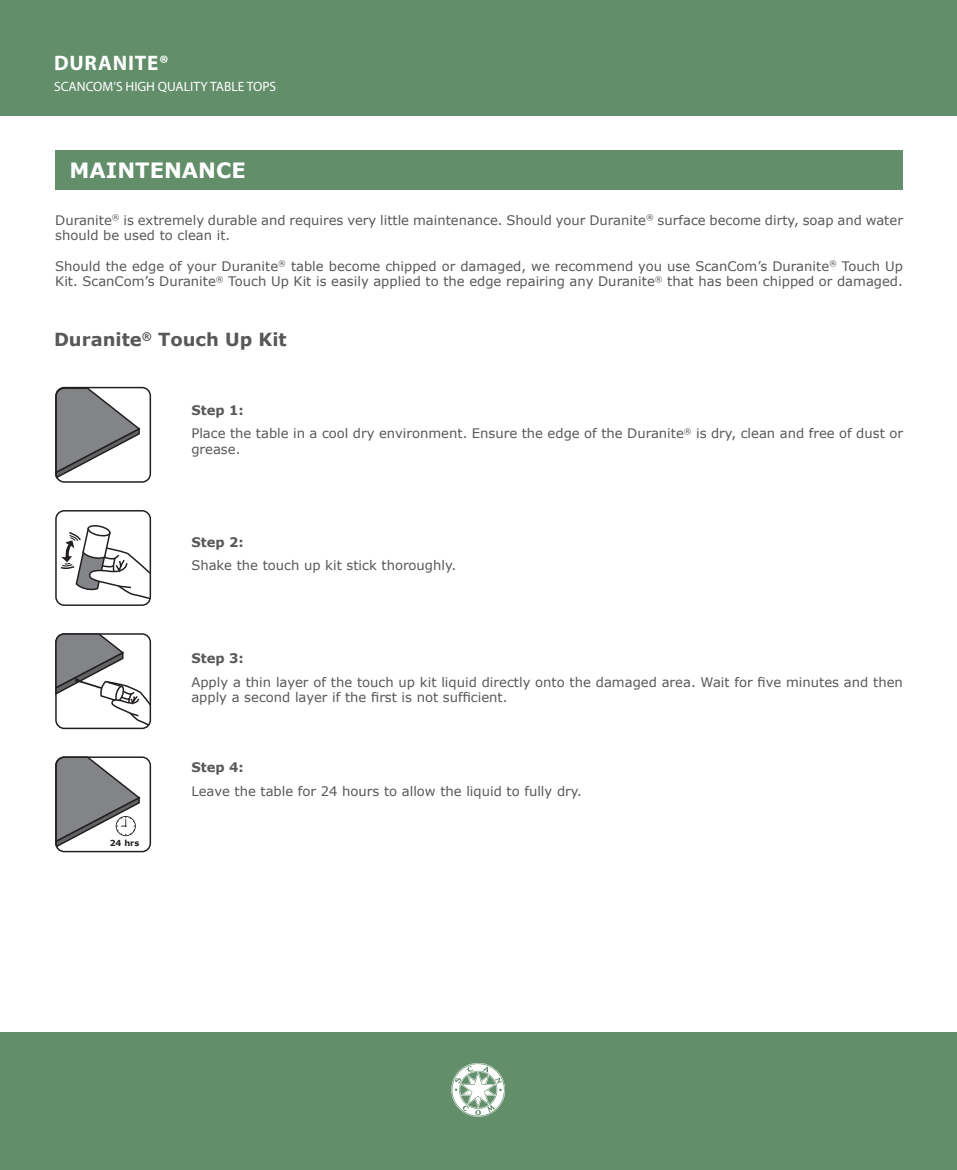
<style>
.page{position:relative;width:957px;height:1170px;background:#fff}
.page>*{position:absolute;margin:0;border:0;box-sizing:border-box;transform-origin:0 0}
.t1{font:700 21px "Verdana";color:#fff}
.t2{font:700 21px "Myriad Pro";letter-spacing:.04em;color:#fff}
.t3{font:700 18px "Verdana";color:#57585a}
.t4{font:13.5px "Myriad Pro";color:#fff}
.t5{font:13.2px/15.8px "Verdana";color:#57585a}
.t6{font:700 13.2px "Verdana";color:#57585a}
.t7{font:700 8.25px "Verdana";color:#231f20}
</style>
<div class="page">
<div style="left:0;top:1032px;width:957px;height:137px;background:#628e6a"></div>
<svg style="left:451px;top:1063px;width:55px;height:54px"></svg>
<div style="left:0;top:0;width:957px;height:115px;background:#628e6a"></div>
<div style="left:55px;top:151px;width:848px;height:39px;background:#628e6a"></div>
<svg style="left:55px;top:388px;width:86px;height:91px"></svg>
<div style="left:55px;top:387px;width:96px;height:95px;border:2px solid #231f20;border-radius:8px"></div>
<div style="left:55px;top:510px;width:96px;height:96px;border:2px solid #231f20;border-radius:8px"></div>
<svg style="left:60px;top:524px;width:92px;height:76px"></svg>
<svg style="left:55px;top:633px;width:97px;height:94px"></svg>
<div style="left:55px;top:756px;width:96px;height:96px;border:2px solid #231f20;border-radius:8px"></div>
<svg style="left:55px;top:756px;width:87px;height:92px"></svg>
<p class="t2" style="left:54px;top:49px;width:116px">DURANITE®</p>
<p class="t4" style="left:54px;top:78px;width:224px">SCANCOM’S HIGH QUALITY TABLE TOPS</p>
<p class="t1" style="left:70px;top:157px;width:178px">MAINTENANCE</p>
<p class="t5" style="left:55px;top:212px;width:849px;line-height:15.1px">Duranite<sup>®</sup> is extremely durable and requires very little maintenance. Should your Duranite<sup>®</sup> surface become dirty, soap and water should be used to clean it.</p>
<p class="t5" style="left:55px;top:257px;width:849px">Should the edge of your Duranite<sup>®</sup> table become chipped or damaged, we recommend you use ScanCom’s Duranite<sup>®</sup> Touch Up<br>Kit. ScanCom’s Duranite<sup>®</sup> Touch Up Kit is easily applied to the edge repairing any Duranite<sup>®</sup> that has been chipped or damaged.</p>
<p class="t3" style="left:54px;top:327px;width:234px">Duranite<sup>®</sup> Touch Up Kit</p>
<p class="t6" style="left:191px;top:401px;width:54px">Step 1:</p>
<p class="t5" style="left:191px;top:425px;width:713px">Place the table in a cool dry environment. Ensure the edge of the Duranite<sup>®</sup> is dry, clean and free of dust or grease.</p>
<p class="t6" style="left:191px;top:533px;width:54px">Step 2:</p>
<p class="t5" style="left:191px;top:557px;width:266px">Shake the touch up kit stick thoroughly.</p>
<p class="t6" style="left:191px;top:650px;width:54px">Step 3:</p>
<p class="t5" style="left:191px;top:673px;width:713px">Apply a thin layer of the touch up kit liquid directly onto the damaged area. Wait for five minutes and then apply a second layer if the first is not sufficient.</p>
<p class="t7" style="left:110px;top:838px;width:31px">24 hrs</p>
<p class="t6" style="left:191px;top:759px;width:54px">Step 4:</p>
<p class="t5" style="left:191px;top:782px;width:392px">Leave the table for 24 hours to allow the liquid to fully dry.</p>
</div>
